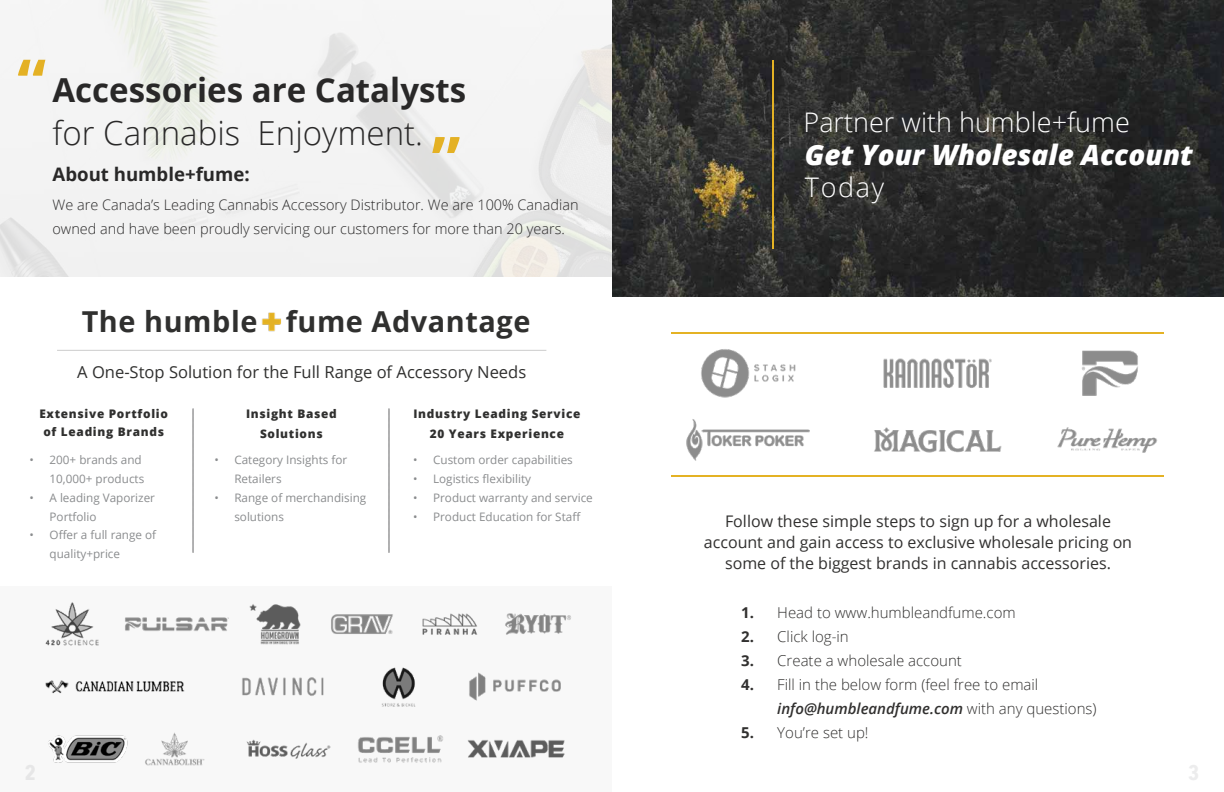
<style>
.page{position:relative;width:1224px;height:792px;background:#fff}
.page>*{position:absolute;margin:0;border:0;box-sizing:border-box;transform-origin:0 0}
.t1{font:700 65.2px "Open Sans";color:#e4b124}
.t2{font:700 33.1px "Open Sans";color:#292828}
.t3{font:300 33.1px "Open Sans";color:#292828}
.t4{font:700 28.9px "Open Sans";letter-spacing:.02em;color:#30302f}
.t5{font:italic 800 28px "Open Sans";color:#fff}
.t6{font:300 27px "Open Sans";color:#fff}
.t7{font:700 18.6px "Open Sans";color:#292828}
.t8{font:16.5px "Open Sans";color:#30302f}
.t9{font:16px/21px "Open Sans";color:#31302f;text-align:center}
.t10{font:300 15px/24px "Open Sans";color:#31302f}
.t11{font:300 14.5px/24.1px "Open Sans";color:#292828}
.t12{font:800 11.8px/19.9px "Open Sans";letter-spacing:.06em;color:#30302f;text-align:center}
.t13{font:11.7px/18.8px "Open Sans";color:#8a8c8e}
.s1{font-weight:700}
.s2{font-weight:600;font-style:italic}
</style>
<div class="page">
<img style="left:612px;top:0;width:612px;height:297px">
<hr style="left:672px;top:332px;width:492px;height:1px;background:#e4b224">
<hr style="left:772px;top:60px;width:2px;height:189px;background:#e4b224">
<hr style="left:672px;top:475px;width:492px;height:2px;background:#e4b224">
<hr style="left:57px;top:350px;width:489px;height:1px;background:#30302f">
<svg style="left:193px;top:409px;width:1px;height:144px"></svg>
<svg style="left:388px;top:409px;width:1px;height:144px"></svg>
<svg style="left:0;top:0;width:612px;height:276px;fill:#f3f3f3"></svg>
<div style="left:0;top:586px;width:612px;height:206px;background:#f8f8f8"></div>
<img style="left:261px;top:312px;width:21px;height:20px">
<img style="left:686px;top:349px;width:472px;height:112px">
<img style="left:45px;top:602px;width:526px;height:164px">
<h1 class="t1" style="left:17px;top:37px;width:30px">“</h1>
<h2 class="t2" style="left:53px;top:67px;width:415px">Accessories are Catalysts</h2>
<h2 class="t3" style="left:53px;top:111px;width:372px">for Cannabis Enjoyment.</h2>
<h3 class="t7" style="left:53px;top:161px;width:199px">About humble+fume:</h3>
<p class="t11" style="left:53px;top:192px;width:528px">We are Canada’s Leading Cannabis Accessory Distributor. We are 100% Canadian owned and have been proudly servicing our customers for more than 20 years.</p>
<h1 class="t1" style="left:460px;top:176px;width:30px;rotate:-180deg">“</h1>
<h3 class="t4" style="left:82px;top:301px;width:450px">The humble fume Advantage</h3>
<h3 class="t8" style="left:77px;top:360px;width:451px">A One-Stop Solution for the Full Range of Accessory Needs</h3>
<p class="t12" style="left:39px;top:404px;width:130px;line-height:18px">Extensive Portfolio of Leading Brands</p>
<p class="t12" style="left:246px;top:403px;width:92px">Insight Based<br>Solutions</p>
<p class="t13" style="left:234px;top:450px;width:114px;text-indent:-20px">• Category Insights for<br>Retailers</p>
<p class="t13" style="left:234px;top:488px;width:134px;text-indent:-20px">• Range of merchandising solutions</p>
<p class="t13" style="left:30px;top:450px;width:116px;text-align:right">• 200+ brands and<br>10,000+ products</p>
<p class="t13" style="left:50px;top:488px;width:107px;text-indent:-20px">• A leading Vaporizer<br>Portfolio</p>
<p class="t13" style="left:50px;top:525px;width:108px;text-indent:-20px">• Offer a full range of quality+price</p>
<p class="t12" style="left:413px;top:403px;width:168px">Industry Leading Service<br>20 Years Experience</p>
<p class="t13" style="left:413px;top:450px;width:161px">• Custom order capabilities</p>
<p class="t13" style="left:413px;top:469px;width:120px">• Logistics flexibility</p>
<p class="t13" style="left:413px;top:488px;width:181px">• Product warranty and service</p>
<p class="t13" style="left:413px;top:507px;width:169px">• Product Education for Staff</p>
<h3 class="t6" style="left:804px;top:103px;width:328px">Partner with humble+fume</h3>
<h3 class="t5" style="left:805px;top:133px;width:389px">Get Your Wholesale Account</h3>
<h3 class="t6" style="left:805px;top:169px;width:81px">Today</h3>
<h3 class="t9" style="left:704px;top:510px;width:430px">Follow these simple steps to sign up for a wholesale account and gain access to exclusive wholesale pricing on some of the biggest brands in cannabis accessories.</h3>
<p class="t10" style="left:741px;top:601px;width:276px"><span class="s1">1.</span> Head to www.humbleandfume.com</p>
<p class="t10" style="left:741px;top:625px;width:109px"><span class="s1">2.</span> Click log-in</p>
<p class="t10" style="left:741px;top:649px;width:222px"><span class="s1">3.</span> Create a wholesale account</p>
<p class="t10" style="left:777px;top:673px;width:321px;text-indent:-36px"><span class="s1">4.</span> Fill in the below form (feel free to email <span class="s2">info@humbleandfume.com</span> with any questions)</p>
<p class="t10" style="left:741px;top:721px;width:129px"><span class="s1">5.</span> You’re set up!</p>
</div>
